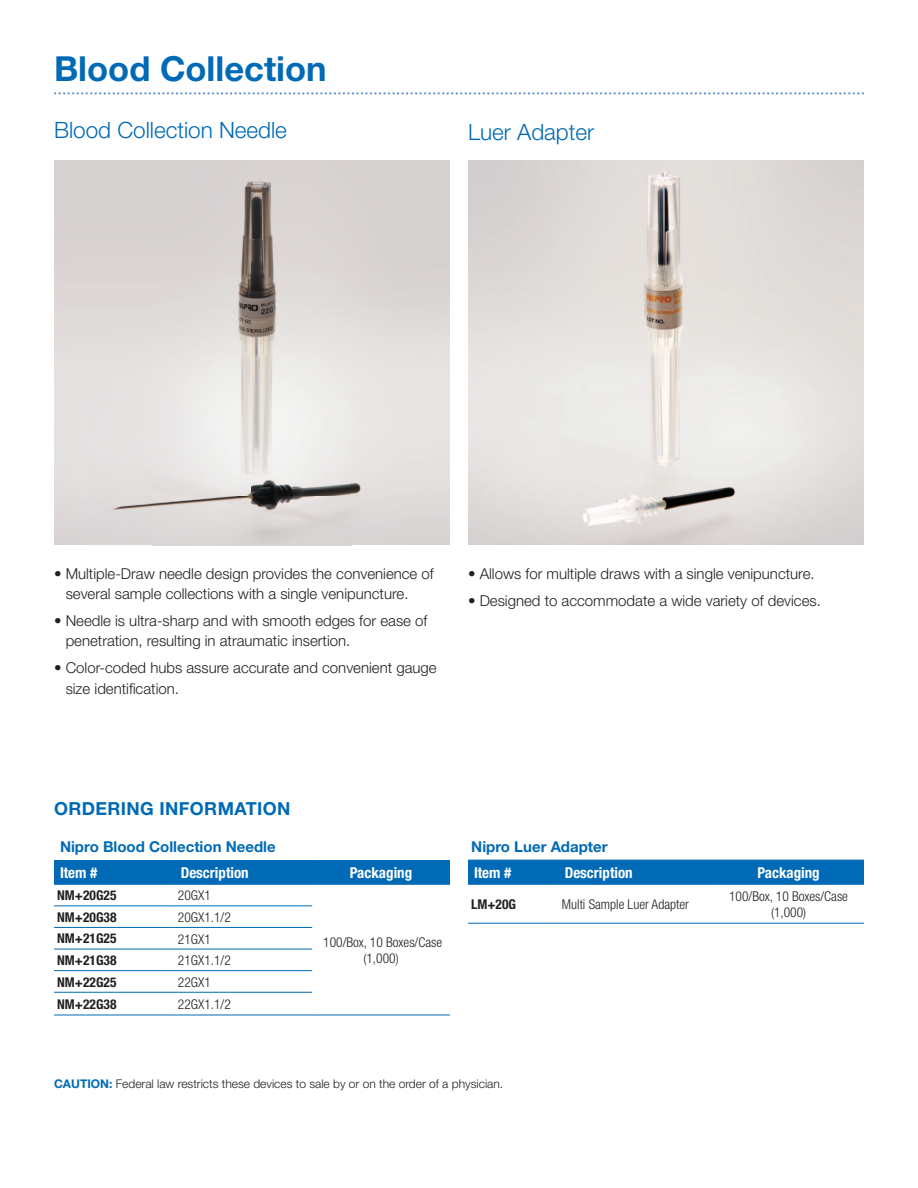
<style>
.page{position:relative;width:918px;height:1188px;background:#fff}
.page>*{position:absolute;margin:0;border:0;box-sizing:border-box;transform-origin:0 0}
.t1{font:700 34.5px "Helvetica Neue";color:#016ab6}
.t2{font:300 22.5px "Helvetica Neue";color:#016ab6}
.t3{font:700 18px "Helvetica Neue";letter-spacing:.02em;color:#016ab6}
.t4{font:300 15px/20.2px "Helvetica Neue";color:#231f20}
.t5{font:700 condensed 15px "Helvetica Neue";color:#fff}
.t6{font:700 15px "Helvetica Neue";color:#016ab6}
.t7{font:300 condensed 13.5px/16.2px "Helvetica Neue";color:#231f20;text-align:center}
.t8{font:700 condensed 13.5px "Helvetica Neue";color:#231f20}
.t9{font:300 12px "Helvetica Neue";color:#231f20}
.s1{font-weight:700;color:#016ab6}
</style>
<div class="page">
<img style="left:54px;top:160px;width:396px;height:385px">
<img style="left:468px;top:160px;width:396px;height:385px">
<svg style="left:54px;top:905px;width:396px;height:110px"></svg>
<div style="left:54px;top:861px;width:396px;height:23px;background:#016ab6"></div>
<hr style="left:54px;top:860px;width:121px;height:1px;background:#016ab6">
<hr style="left:175px;top:860px;width:137px;height:1px;background:#016ab6">
<hr style="left:312px;top:860px;width:138px;height:1px;background:#016ab6">
<hr style="left:54px;top:884px;width:121px;height:1px;background:#016ab6">
<hr style="left:175px;top:884px;width:137px;height:1px;background:#016ab6">
<hr style="left:54px;top:905px;width:121px;height:1px;background:#016ab6">
<hr style="left:175px;top:905px;width:137px;height:1px;background:#016ab6">
<hr style="left:54px;top:927px;width:121px;height:1px;background:#016ab6">
<hr style="left:175px;top:927px;width:137px;height:1px;background:#016ab6">
<hr style="left:312px;top:884px;width:138px;height:1px;background:#016ab6">
<hr style="left:54px;top:949px;width:121px;height:1px;background:#016ab6">
<hr style="left:175px;top:949px;width:137px;height:1px;background:#016ab6">
<hr style="left:54px;top:970px;width:121px;height:1px;background:#016ab6">
<hr style="left:175px;top:970px;width:137px;height:1px;background:#016ab6">
<hr style="left:54px;top:992px;width:121px;height:1px;background:#016ab6">
<hr style="left:175px;top:992px;width:137px;height:1px;background:#016ab6">
<hr style="left:54px;top:1015px;width:121px;height:1px;background:#016ab6">
<hr style="left:175px;top:1015px;width:137px;height:1px;background:#016ab6">
<hr style="left:312px;top:1015px;width:138px;height:1px;background:#016ab6">
<svg style="left:54px;top:92px;width:810px;height:3px"></svg>
<div style="left:468px;top:861px;width:396px;height:23px;background:#016ab6"></div>
<hr style="left:468px;top:860px;width:91px;height:1px;background:#016ab6">
<hr style="left:559px;top:860px;width:154px;height:1px;background:#016ab6">
<hr style="left:713px;top:860px;width:151px;height:1px;background:#016ab6">
<hr style="left:468px;top:884px;width:91px;height:1px;background:#016ab6">
<hr style="left:559px;top:884px;width:154px;height:1px;background:#016ab6">
<hr style="left:468px;top:923px;width:91px;height:1px;background:#016ab6">
<hr style="left:559px;top:923px;width:154px;height:1px;background:#016ab6">
<hr style="left:713px;top:884px;width:151px;height:1px;background:#016ab6">
<hr style="left:713px;top:923px;width:151px;height:1px;background:#016ab6">
<h1 class="t1" style="left:54px;top:47px;width:274px">Blood Collection</h1>
<h2 class="t2" style="left:54px;top:116px;width:235px">Blood Collection Needle</h2>
<h2 class="t2" style="left:468px;top:119px;width:128px">Luer Adapter</h2>
<p class="t4" style="left:66px;top:563px;width:370px;text-indent:-12px">• Multiple-Draw needle design provides the convenience of several sample collections with a single venipuncture.</p>
<p class="t4" style="left:66px;top:610px;width:363px;text-indent:-12px">• Needle is ultra-sharp and with smooth edges for ease of penetration, resulting in atraumatic insertion.</p>
<p class="t4" style="left:66px;top:658px;width:372px;text-indent:-12px">• Color-coded hubs assure accurate and convenient gauge size identification.</p>
<p class="t4" style="left:468px;top:563px;width:348px">• Allows for multiple draws with a single venipuncture.</p>
<p class="t4" style="left:468px;top:590px;width:354px">• Designed to accommodate a wide variety of devices.</p>
<p class="t3" style="left:54px;top:797px;width:238px">ORDERING INFORMATION</p>
<p class="t6" style="left:60px;top:837px;width:217px">Nipro Blood Collection Needle</p>
<p class="t5" style="left:60px;top:864px;width:39px">Item #</p>
<p class="t5" style="left:181px;top:864px;width:69px">Description</p>
<p class="t5" style="left:350px;top:864px;width:64px">Packaging</p>
<p class="t8" style="left:57px;top:887px;width:61px">NM+20G25</p>
<p class="t7" style="left:178px;top:887px;width:34px">20GX1</p>
<p class="t7" style="left:323px;top:934px;width:120px">100/Box, 10 Boxes/Case (1,000)</p>
<p class="t8" style="left:57px;top:909px;width:61px">NM+20G38</p>
<p class="t7" style="left:178px;top:909px;width:54px">20GX1.1/2</p>
<p class="t8" style="left:57px;top:931px;width:61px">NM+21G25</p>
<p class="t7" style="left:178px;top:931px;width:34px">21GX1</p>
<p class="t8" style="left:57px;top:952px;width:61px">NM+21G38</p>
<p class="t7" style="left:178px;top:952px;width:54px">21GX1.1/2</p>
<p class="t8" style="left:57px;top:974px;width:61px">NM+22G25</p>
<p class="t7" style="left:178px;top:974px;width:34px">22GX1</p>
<p class="t8" style="left:57px;top:996px;width:61px">NM+22G38</p>
<p class="t7" style="left:178px;top:996px;width:54px">22GX1.1/2</p>
<p class="t6" style="left:471px;top:837px;width:138px">Nipro Luer Adapter</p>
<p class="t5" style="left:474px;top:864px;width:39px">Item #</p>
<p class="t5" style="left:565px;top:864px;width:69px">Description</p>
<p class="t5" style="left:757px;top:864px;width:64px">Packaging</p>
<p class="t8" style="left:471px;top:896px;width:46px">LM+20G</p>
<p class="t7" style="left:562px;top:896px;width:128px">Multi Sample Luer Adapter</p>
<p class="t7" style="left:729px;top:888px;width:120px">100/Box, 10 Boxes/Case (1,000)</p>
<p class="t9" style="left:54px;top:1077px;width:451px"><span class="s1">CAUTION:</span> Federal law restricts these devices to sale by or on the order of a physician.</p>
</div>
